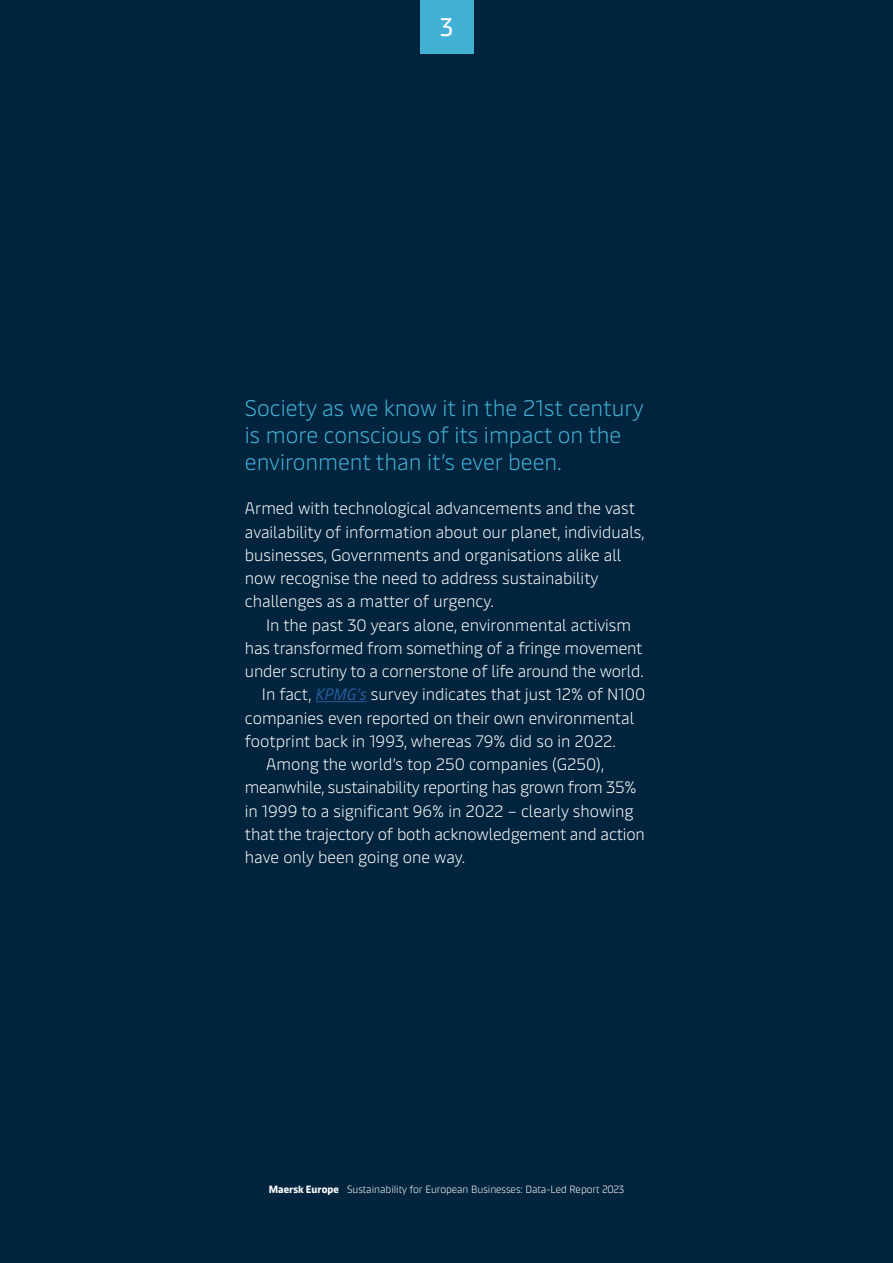
<style>
.page{position:relative;width:893px;height:1263px;background:#00243d}
.page>*{position:absolute;margin:0;border:0;box-sizing:border-box;transform-origin:0 0}
.t1{font:25.5px "Maersk Headline";color:#fff}
.t2{font:300 22.5px/27px "Maersk Text";color:#42b0d5}
.t3{font:300 16.5px/23.2px "Maersk Text";color:#fff}
.t4{font:300 16.5px "Maersk Text";letter-spacing:-.02em;color:#fff}
.t5{font:300 10.5px "Maersk Headline";color:#fff}
.s1{font-weight:400;font-style:italic;color:#275b9b}
.s2{font-weight:700}
</style>
<div class="page">
<div style="left:420px;top:0;width:53px;height:53px;background:#42b0d5"></div>
<hr style="left:315px;top:701px;width:52px;height:1px;background:#275b9b">
<h1 class="t1" style="left:440px;top:7px;width:14px">3</h1>
<h2 class="t2" style="left:245px;top:392px;width:400px">Society as we know it in the 21st century is more conscious of its impact on the environment than it’s ever been.</h2>
<p class="t3" style="left:245px;top:495px;width:401px">Armed with technological advancements and the vast availability of information about our planet, individuals, businesses, Governments and organisations alike all now recognise the need to address sustainability challenges as a matter of urgency.</p>
<p class="t3" style="left:266px;top:611px;width:366px">In the past 30 years alone, environmental activism</p>
<p class="t3" style="left:245px;top:634px;width:399px">has transformed from something of a fringe movement</p>
<p class="t3" style="left:245px;top:657px;width:400px">under scrutiny to a cornerstone of life around the world.</p>
<p class="t3" style="left:262px;top:681px;width:385px">In fact, <span class="s1">KPMG’s</span> survey indicates that just 12% of N100</p>
<p class="t3" style="left:245px;top:704px;width:391px">companies even reported on their own environmental</p>
<p class="t3" style="left:245px;top:727px;width:373px">footprint back in 1993, whereas 79% did so in 2022.</p>
<p class="t3" style="left:266px;top:750px;width:340px">Among the world’s top 250 companies (G250),</p>
<p class="t4" style="left:245px;top:774px;width:393px">meanwhile, sustainability reporting has grown from 35%</p>
<p class="t3" style="left:245px;top:797px;width:390px">in 1999 to a significant 96% in 2022 – clearly showing</p>
<p class="t3" style="left:245px;top:820px;width:401px">that the trajectory of both acknowledgement and action</p>
<p class="t3" style="left:245px;top:843px;width:222px">have only been going one way.</p>
<p class="t5" style="left:269px;top:1181px;width:357px"><span class="s2">Maersk Europe</span> Sustainability for European Businesses: Data-Led Report 2023</p>
</div>
